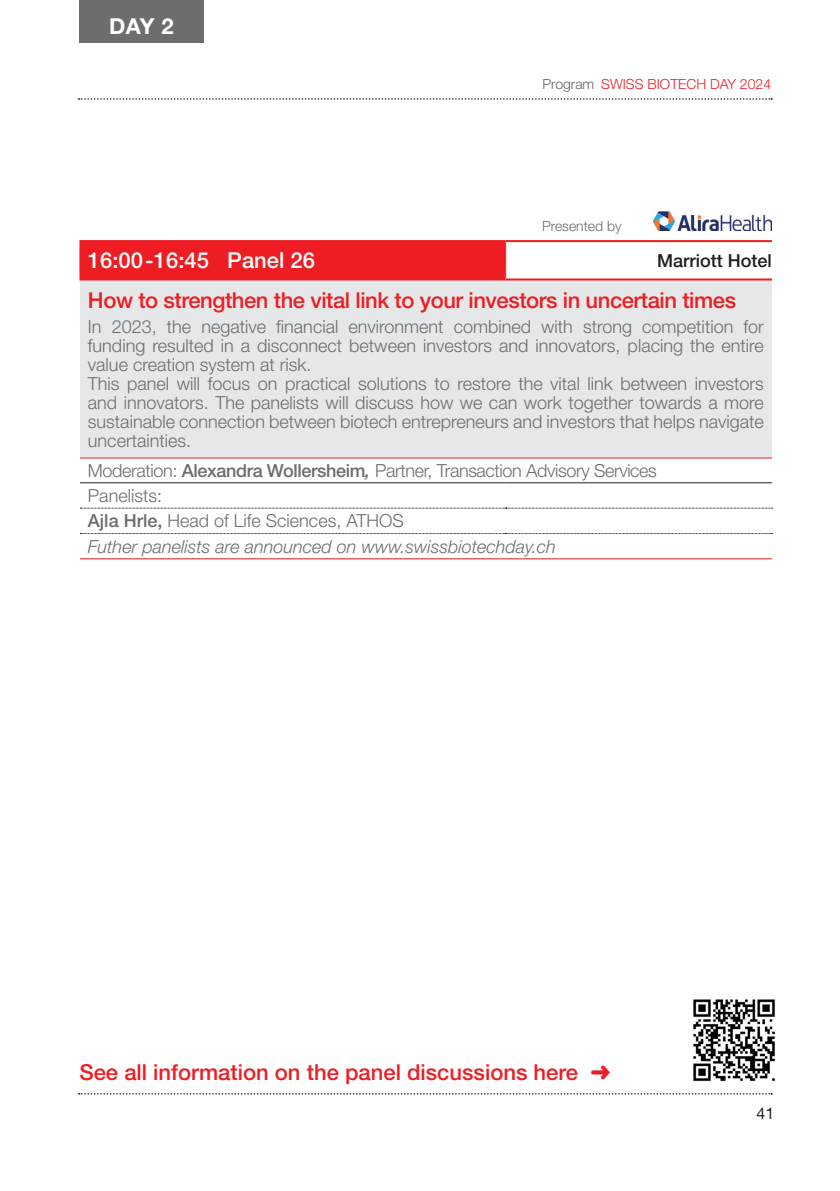
<style>
.page{position:relative;width:840px;height:1191px;background:#fff}
.page>*{position:absolute;margin:0;border:0;box-sizing:border-box;transform-origin:0 0}
.t1{font:500 22px "Helvetica Neue LT Std";letter-spacing:-.02em;color:#ee1d23}
.t2{font:500 22px "Helvetica Neue LT Std";color:#ee1d23}
.t3{font:500 22px "Helvetica Neue LT Std";color:#fff}
.t4{font:700 22px "Helvetica Neue LT Std";color:#fff}
.t5{font:300 18px/19px "Helvetica Neue LT Std";color:#6c6d70}
.t6{font:300 18px/25.4px "Helvetica Neue LT Std";letter-spacing:-.02em;color:#6c6d70}
.t7{font:500 18px "Helvetica Neue LT Std";color:#231f20}
.t8{font:16px "Helvetica Neue LT Std";color:#231f20}
.t9{font:300 14px "Helvetica Neue LT Std";color:#ee1d23}
.t10{font:300 14px "Helvetica Neue LT Std";color:#6c6d70}
.s1{color:#636366}
.s2{font-weight:500}
.s3{font-weight:500;font-style:italic}
.s4{font-style:italic}
</style>
<div class="page">
<svg style="left:79px;top:98px;width:692px;height:2px"></svg>
<svg style="left:79px;top:1093px;width:692px;height:1px"></svg>
<div style="left:79px;top:0;width:124px;height:42px;background:#6c6d70"></div>
<div style="left:80px;top:241px;width:425px;height:38px;background:#ee1d23"></div>
<div style="left:80px;top:279px;width:691px;height:179px;background:#e6e7e9"></div>
<svg style="left:80px;top:508px;width:692px;height:1px"></svg>
<hr style="left:80px;top:482px;width:425px;height:1px;background:#231f20">
<hr style="left:505px;top:482px;width:266px;height:1px;background:#231f20">
<svg style="left:80px;top:533px;width:692px;height:1px"></svg>
<hr style="left:79px;top:242px;width:1px;height:36px;background:#ee1d23">
<hr style="left:505px;top:242px;width:1px;height:36px;background:#ee1d23">
<hr style="left:79px;top:240px;width:426px;height:2px;background:#ee1d23">
<hr style="left:505px;top:240px;width:266px;height:2px;background:#ee1d23">
<hr style="left:79px;top:278px;width:426px;height:2px;background:#ee1d23">
<hr style="left:505px;top:278px;width:266px;height:2px;background:#ee1d23">
<hr style="left:80px;top:457px;width:425px;height:1px;background:#ee1d23">
<hr style="left:505px;top:457px;width:266px;height:1px;background:#ee1d23">
<hr style="left:80px;top:558px;width:425px;height:1px;background:#ee1d23">
<hr style="left:505px;top:558px;width:266px;height:1px;background:#ee1d23">
<img style="left:653px;top:211px;width:118px;height:20px">
<img style="left:693px;top:999px;width:82px;height:83px">
<p class="t4" style="left:109px;top:13px;width:66px">DAY 2</p>
<p class="t9" style="left:542px;top:76px;width:230px"><span class="s1">Program</span> SWISS BIOTECH DAY 2024</p>
<p class="t10" style="left:541px;top:217px;width:81px">Presented by</p>
<p class="t3" style="left:88px;top:247px;width:228px">16:00-16:45 Panel 26</p>
<p class="t7" style="left:656px;top:249px;width:116px">Marriott Hotel</p>
<p class="t1" style="left:88px;top:287px;width:649px">How to strengthen the vital link to your investors in uncertain times</p>
<p class="t5" style="left:88px;top:316px;width:677px">In 2023, the negative financial environment combined with strong competition for funding resulted in a disconnect between investors and innovators, placing the entire value creation system at risk.<br>This panel will focus on practical solutions to restore the vital link between investors and innovators. The panelists will discuss how we can work together towards a more sustainable connection between biotech entrepreneurs and investors that helps navigate uncertainties.</p>
<p class="t6" style="left:88px;top:457px;width:570px">Moderation: <span class="s2">Alexandra Wollersheim</span><span class="s3">,</span> Partner, Transaction Advisory Services Panelists:<br><span class="s2">Ajla Hrle,</span> Head of Life Sciences, ATHOS<br><span class="s4">Futher panelists are announced on www.swissbiotechday.ch</span></p>
<p class="t2" style="left:79px;top:1059px;width:532px">See all information on the panel discussions here ➜</p>
<p class="t8" style="left:756px;top:1103px;width:19px">41</p>
</div>
